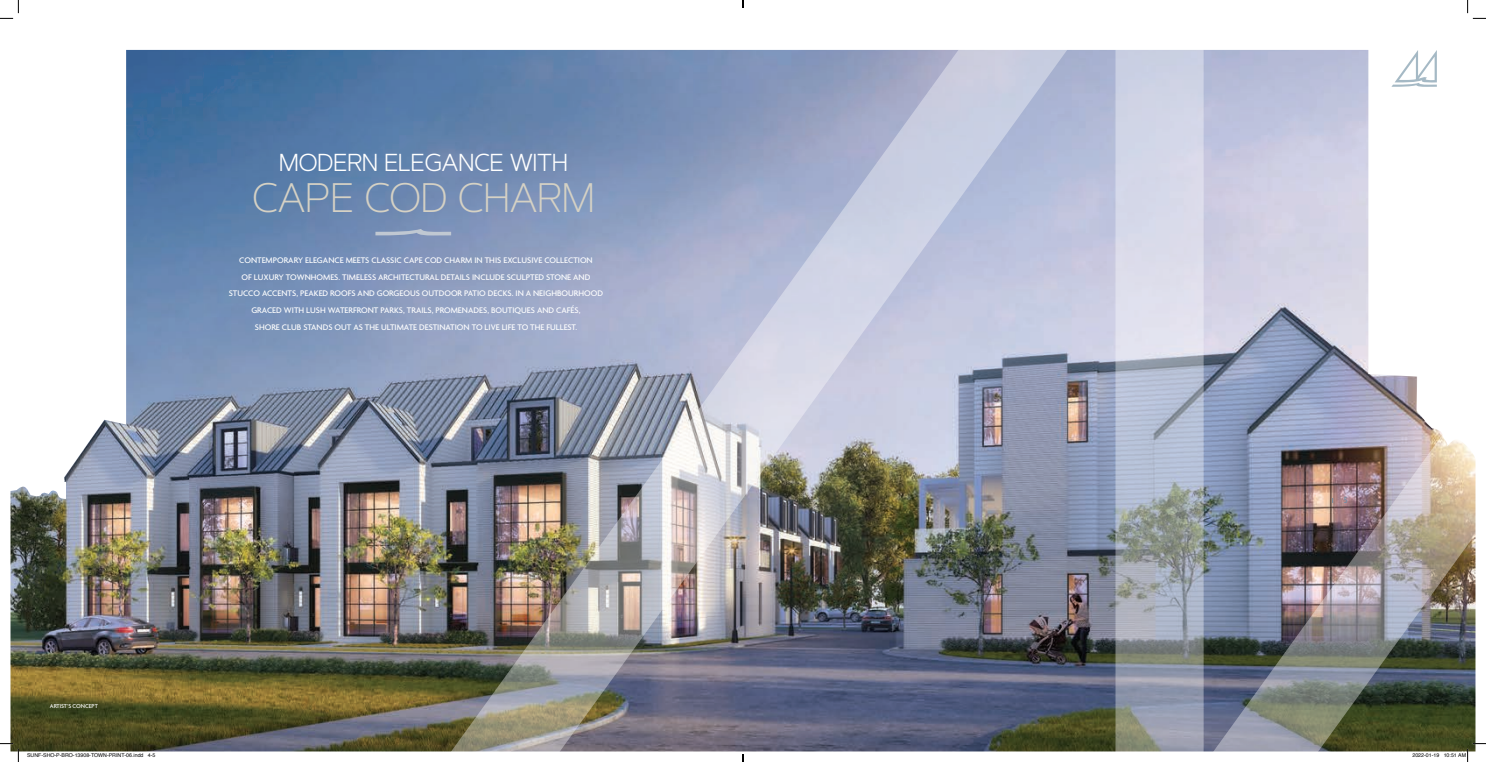
<style>
.page{position:relative;width:1486px;height:762px;background:#fff}
.page>*{position:absolute;margin:0;border:0;box-sizing:border-box;transform-origin:0 0}
.t1{font:200 41.12px "Artegra Sans";letter-spacing:-.025em;color:#d5d1c4}
.t2{font:300 24.5px "Artegra Sans";letter-spacing:-.025em;color:#fff}
.t3{font:500 8.75px/16.6px "Agenda";color:#fff;text-align:center}
.t4{font:800 8.75px "Dolce Vita";color:#748da1}
.t5{font:500 6.12px "Agenda";color:#fff}
.t6{font:5.25px "Helvetica";color:#000}
</style>
<div class="page">
<img style="left:10px;top:50px;width:377px;height:701px">
<img style="left:387px;top:50px;width:1088px;height:701px">
<svg style="left:375px;top:229px;width:76px;height:6px"></svg>
<svg style="left:1391px;top:50px;width:46px;height:37px"></svg>
<svg style="left:0;top:0;width:19px;height:19px"></svg>
<svg style="left:0;top:742px;width:19px;height:19px"></svg>
<svg style="left:1467px;top:0;width:19px;height:19px"></svg>
<svg style="left:1412px;top:742px;width:74px;height:19px"></svg>
<svg style="left:742px;top:0;width:2px;height:8px"></svg>
<svg style="left:742px;top:754px;width:2px;height:7px"></svg>
<h2 class="t2" style="left:279px;top:146px;width:291px">MODERN ELEGANCE WITH</h2>
<h1 class="t1" style="left:252px;top:170px;width:345px">CAPE COD CHARM</h1>
<p class="t3" style="left:229px;top:252px;width:376px">CONTEMPORARY ELEGANCE MEETS CLASSIC CAPE COD CHARM IN THIS EXCLUSIVE COLLECTION<br>OF LUXURY TOWNHOMES. TIMELESS ARCHITECTURAL DETAILS INCLUDE SCULPTED STONE AND STUCCO ACCENTS, PEAKED ROOFS AND GORGEOUS OUTDOOR PATIO DECKS. IN A NEIGHBOURHOOD GRACED WITH LUSH WATERFRONT PARKS, TRAILS, PROMENADES, BOUTIQUES AND CAFÉS,<br>SHORE CLUB STANDS OUT AS THE ULTIMATE DESTINATION TO LIVE LIFE TO THE FULLEST.</p>
<p class="t5" style="left:50px;top:702px;width:49px">ARTIST’S CONCEPT</p>
<p class="t4" style="left:1343px;top:495px;width:5px">5</p>
<p class="t6" style="left:27px;top:750px;width:130px">SUNF-SHO-P-BRO-13908-TOWN-PRINT-06.indd 4-5</p>
<p class="t6" style="left:1412px;top:750px;width:55px">2022-01-19 10:51 AM</p>
</div>
